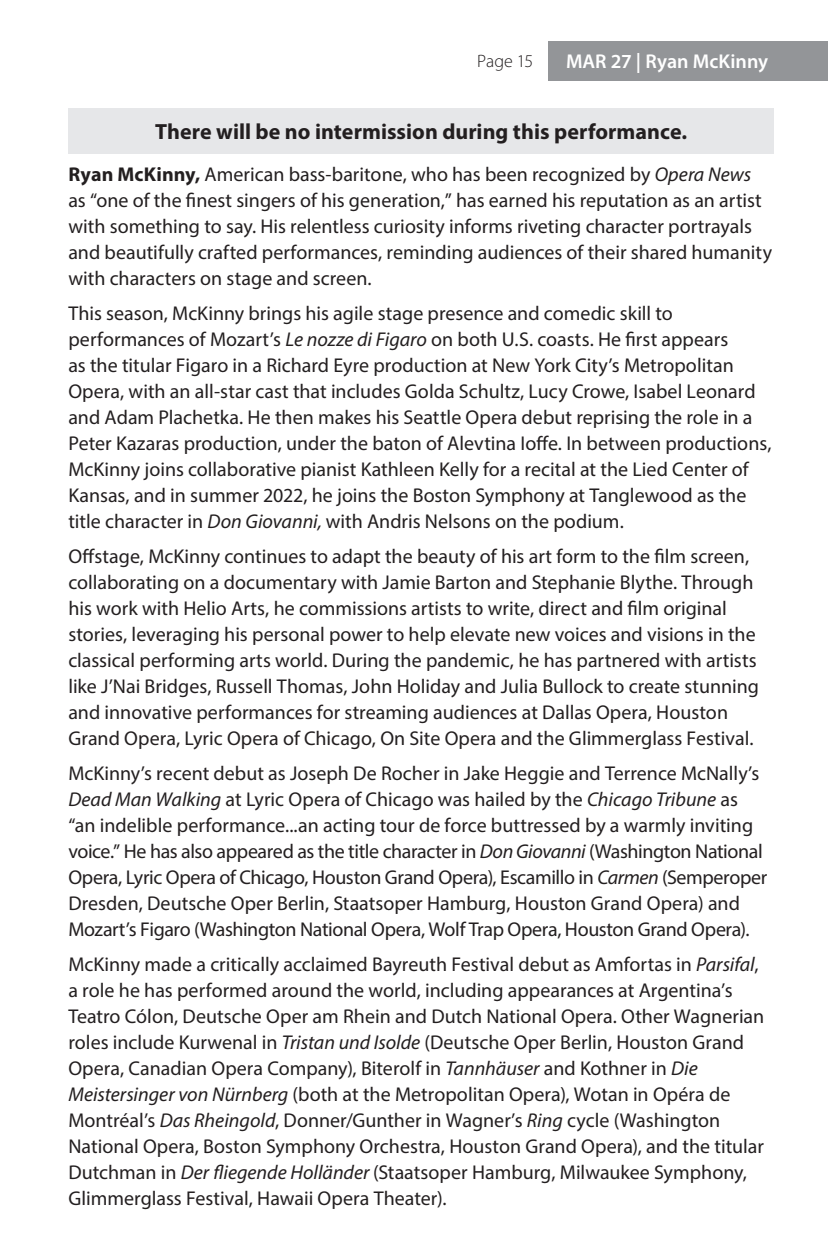
<style>
.page{position:relative;width:828px;height:1260px;background:#fff}
.page>*{position:absolute;margin:0;border:0;box-sizing:border-box;transform-origin:0 0}
.Body{font:700 22px "Myriad Pro";color:#231f20}
.t1{font:20px/26px "Myriad Pro";color:#231f20}
.t2{font:600 20px "Myriad Pro";color:#fff}
.t3{font:300 18px "Myriad Pro";color:#231f20}
.s1{font-weight:700}
.s2{font-style:italic}
</style>
<div class="page">
<div style="left:549px;top:41px;width:279px;height:39px;background:#939598"></div>
<div style="left:68px;top:108px;width:706px;height:45px;background:#e6e7e9"></div>
<p class="t3" style="left:477px;top:50px;width:57px">Page 15</p>
<p class="t2" style="left:566px;top:48px;width:204px">MAR 27 | Ryan McKinny</p>
<p class="Body" style="left:155px;top:117px;width:534px">There will be no intermission during this performance.</p>
<p class="t1" style="left:68px;top:161px;width:705px"><span class="s1">Ryan McKinny,</span> American bass-baritone, who has been recognized by <span class="s2">Opera News </span>as “one of the finest singers of his generation,” has earned his reputation as an artist with something to say. His relentless curiosity informs riveting character portrayals and beautifully crafted performances, reminding audiences of their shared humanity with characters on stage and screen.</p>
<p class="t1" style="left:68px;top:300px;width:705px">This season, McKinny brings his agile stage presence and comedic skill to performances of Mozart’s <span class="s2">Le nozze di Figaro</span> on both U.S. coasts. He first appears<br>as the titular Figaro in a Richard Eyre production at New York City’s Metropolitan Opera, with an all-star cast that includes Golda Schultz, Lucy Crowe, Isabel Leonard and Adam Plachetka. He then makes his Seattle Opera debut reprising the role in a Peter Kazaras production, under the baton of Alevtina Ioffe. In between productions, McKinny joins collaborative pianist Kathleen Kelly for a recital at the Lied Center of Kansas, and in summer 2022, he joins the Boston Symphony at Tanglewood as the title character in <span class="s2">Don Giovanni,</span> with Andris Nelsons on the podium.</p>
<p class="t1" style="left:68px;top:543px;width:692px">Offstage, McKinny continues to adapt the beauty of his art form to the film screen, collaborating on a documentary with Jamie Barton and Stephanie Blythe. Through his work with Helio Arts, he commissions artists to write, direct and film original stories, leveraging his personal power to help elevate new voices and visions in the classical performing arts world. During the pandemic, he has partnered with artists like J’Nai Bridges, Russell Thomas, John Holiday and Julia Bullock to create stunning and innovative performances for streaming audiences at Dallas Opera, Houston Grand Opera, Lyric Opera of Chicago, On Site Opera and the Glimmerglass Festival.</p>
<p class="t1" style="left:68px;top:760px;width:701px">McKinny’s recent debut as Joseph De Rocher in Jake Heggie and Terrence McNally’s <span class="s2">Dead Man Walking</span> at Lyric Opera of Chicago was hailed by the <span class="s2">Chicago Tribune</span> as “an indelible performance...an acting tour de force buttressed by a warmly inviting voice.” He has also appeared as the title character in <span class="s2">Don Giovanni</span> (Washington National Opera, Lyric Opera of Chicago, Houston Grand Opera), Escamillo in <span class="s2">Carmen</span> (Semperoper Dresden, Deutsche Oper Berlin, Staatsoper Hamburg, Houston Grand Opera) and Mozart’s Figaro (Washington National Opera, Wolf Trap Opera, Houston Grand Opera).</p>
<p class="t1" style="left:68px;top:951px;width:697px">McKinny made a critically acclaimed Bayreuth Festival debut as Amfortas in <span class="s2">Parsifal</span>, a role he has performed around the world, including appearances at Argentina’s Teatro Cólon, Deutsche Oper am Rhein and Dutch National Opera. Other Wagnerian roles include Kurwenal in <span class="s2">Tristan und Isolde</span> (Deutsche Oper Berlin, Houston Grand Opera, Canadian Opera Company), Biterolf in <span class="s2">Tannhäuser</span> and Kothner in <span class="s2">Die Meistersinger von Nürnberg</span> (both at the Metropolitan Opera), Wotan in Opéra de Montréal’s <span class="s2">Das Rheingold</span>, Donner/Gunther in Wagner’s <span class="s2">Ring</span> cycle (Washington National Opera, Boston Symphony Orchestra, Houston Grand Opera), and the titular Dutchman in <span class="s2">Der fliegende Holländer</span> (Staatsoper Hamburg, Milwaukee Symphony, Glimmerglass Festival, Hawaii Opera Theater).</p>
</div>
